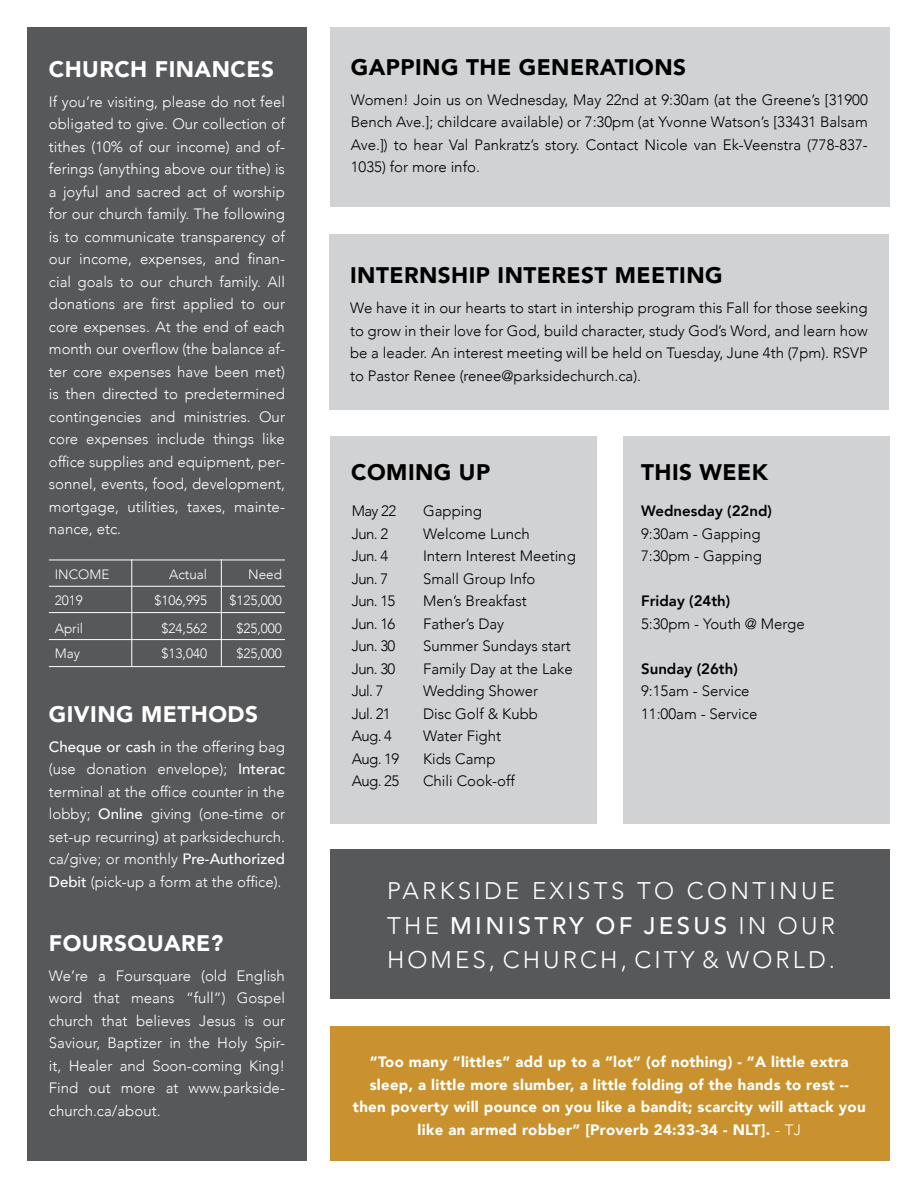
<style>
.page{position:relative;width:918px;height:1188px;background:#fff}
.page>*{position:absolute;margin:0;border:0;box-sizing:border-box;transform-origin:0 0}
.t1{font:300 24px "Avenir";letter-spacing:.14em;color:#fff}
.t2{font:500 24px "Avenir";letter-spacing:.14em;color:#fff}
.t3{font:900 22.5px "Avenir";letter-spacing:.02em;color:#000}
.t4{font:900 22.5px "Avenir";letter-spacing:.02em;color:#fff}
.t5{font:300 15px/22.5px "Avenir";color:#fff;text-align:justify}
.t6{font:300 15px/22.5px "Avenir";color:#000;text-align:justify}
.t7{font:900 15px/22.5px "Avenir";letter-spacing:.02em;color:#fff;text-align:center}
.t8{font:800 15px "Avenir";color:#000}
.t9{font:300 13.5px "Avenir";color:#fff}
.s1{font-weight:500}
.s2{font-weight:300}
</style>
<div class="page">
<div style="left:28px;top:27px;width:279px;height:1134px;background:#57585a"></div>
<div style="left:330px;top:436px;width:267px;height:388px;background:#d1d2d4"></div>
<hr style="left:49px;top:560px;width:236px;height:1px;background:#fff">
<hr style="left:49px;top:586px;width:236px;height:1px;background:#fff">
<hr style="left:49px;top:612px;width:236px;height:1px;background:#fff">
<hr style="left:221px;top:559px;width:1px;height:108px;background:#fff">
<hr style="left:132px;top:559px;width:1px;height:108px;background:#fff">
<hr style="left:49px;top:639px;width:236px;height:1px;background:#fff">
<hr style="left:49px;top:666px;width:236px;height:1px;background:#fff">
<div style="left:623px;top:436px;width:267px;height:388px;background:#d1d2d4"></div>
<div style="left:330px;top:1026px;width:560px;height:135px;background:#c9922e"></div>
<div style="left:330px;top:849px;width:560px;height:150px;background:#57585a"></div>
<div style="left:330px;top:27px;width:560px;height:180px;background:#d1d2d4"></div>
<div style="left:329px;top:234px;width:560px;height:176px;background:#d1d2d4"></div>
<p class="t4" style="left:49px;top:49px;width:227px">CHURCH FINANCES</p>
<p class="t5" style="left:49px;top:90px;width:238px">If you’re visiting, please do not feel obligated to give. Our collection of tithes (10% of our income) and of&shy;ferings (anything above our tithe) is a joyful and sacred act of worship for our church family. The following is to communicate transparency of our income, expenses, and finan&shy;cial goals to our church family. All donations are first applied to our core expenses. At the end of each month our overflow (the balance af&shy;ter core expenses have been met) is then directed to predetermined contingencies and ministries. Our core expenses include things like office supplies and equipment, per&shy;sonnel, events, food, development, mortgage, utilities, taxes, mainte&shy;nance, etc.</p>
<p class="t9" style="left:169px;top:566px;width:39px">Actual</p>
<p class="t9" style="left:55px;top:592px;width:30px">2019</p>
<p class="t9" style="left:55px;top:620px;width:30px">April</p>
<p class="t9" style="left:248px;top:566px;width:35px">Need</p>
<p class="t9" style="left:55px;top:566px;width:56px">INCOME</p>
<p class="t9" style="left:154px;top:592px;width:54px">$106,995</p>
<p class="t9" style="left:161px;top:620px;width:47px">$24,562</p>
<p class="t9" style="left:229px;top:592px;width:54px">$125,000</p>
<p class="t9" style="left:236px;top:620px;width:47px">$25,000</p>
<p class="t9" style="left:55px;top:646px;width:27px">May</p>
<p class="t9" style="left:161px;top:646px;width:47px">$13,040</p>
<p class="t9" style="left:236px;top:646px;width:47px">$25,000</p>
<p class="t4" style="left:49px;top:695px;width:211px">GIVING METHODS</p>
<p class="t5" style="left:49px;top:736px;width:238px"><span class="s1">Cheque or cash</span> in the offering bag (use donation envelope); <span class="s1">Interac </span>terminal at the office counter in the lobby; <span class="s1">Online</span> giving (one-time or set-up recurring) at parksidechurch. ca/give; or monthly <span class="s1">Pre-Authorized Debit</span> (pick-up a form at the office).</p>
<p class="t4" style="left:49px;top:923px;width:176px">FOURSQUARE?</p>
<p class="t5" style="left:49px;top:964px;width:238px">We’re a Foursquare (old English word that means “full”) Gospel church that believes Jesus is our Saviour, Baptizer in the Holy Spir&shy;it, Healer and Soon-coming King!<br>Find out more at www.parkside&shy;church.ca/about.</p>
<p class="t3" style="left:351px;top:48px;width:337px">GAPPING THE GENERATIONS</p>
<p class="t6" style="left:351px;top:88px;width:519px">Women! Join us on Wednesday, May 22nd at 9:30am (at the Greene’s [31900<br>Bench Ave.]; childcare available) or 7:30pm (at Yvonne Watson’s [33431 Balsam Ave.]) to hear Val Pankratz’s story. Contact Nicole van Ek-Veenstra (778-837- 1035) for more info.</p>
<p class="t3" style="left:350px;top:256px;width:374px">INTERNSHIP INTEREST MEETING</p>
<p class="t6" style="left:350px;top:297px;width:519px">We have it in our hearts to start in intership program this Fall for those seeking to grow in their love for God, build character, study God’s Word, and learn how be a leader. An interest meeting will be held on Tuesday, June 4th (7pm). RSVP to Pastor Renee (renee@parksidechurch.ca).</p>
<p class="t3" style="left:351px;top:453px;width:140px">COMING UP</p>
<p class="t3" style="left:641px;top:453px;width:128px">THIS WEEK</p>
<p class="t8" style="left:641px;top:499px;width:132px">Wednesday (22nd)</p>
<p class="t6" style="left:641px;top:522px;width:121px">9:30am - Gapping</p>
<p class="t6" style="left:641px;top:545px;width:122px">7:30pm - Gapping</p>
<p class="t8" style="left:641px;top:589px;width:91px">Friday (24th)</p>
<p class="t6" style="left:641px;top:612px;width:165px">5:30pm - Youth @ Merge</p>
<p class="t8" style="left:641px;top:657px;width:98px">Sunday (26th)</p>
<p class="t6" style="left:641px;top:680px;width:110px">9:15am - Service</p>
<p class="t6" style="left:641px;top:702px;width:118px">11:00am - Service</p>
<p class="t6" style="left:423px;top:500px;width:60px">Gapping</p>
<p class="t6" style="left:423px;top:522px;width:108px">Welcome Lunch</p>
<p class="t6" style="left:423px;top:545px;width:154px">Intern Interest Meeting</p>
<p class="t6" style="left:423px;top:567px;width:114px">Small Group Info</p>
<p class="t6" style="left:423px;top:590px;width:105px">Men’s Breakfast</p>
<p class="t6" style="left:423px;top:612px;width:83px">Father’s Day</p>
<p class="t6" style="left:423px;top:635px;width:149px">Summer Sundays start</p>
<p class="t6" style="left:423px;top:657px;width:151px">Family Day at the Lake</p>
<p class="t6" style="left:423px;top:680px;width:117px">Wedding Shower</p>
<p class="t6" style="left:423px;top:702px;width:117px">Disc Golf &amp; Kubb</p>
<p class="t6" style="left:423px;top:725px;width:80px">Water Fight</p>
<p class="t6" style="left:423px;top:747px;width:74px">Kids Camp</p>
<p class="t6" style="left:423px;top:770px;width:93px">Chili Cook-off</p>
<p class="t6" style="left:352px;top:500px;width:46px">May 22</p>
<p class="t6" style="left:352px;top:522px;width:38px">Jun. 2</p>
<p class="t6" style="left:352px;top:545px;width:38px">Jun. 4</p>
<p class="t6" style="left:352px;top:567px;width:38px">Jun. 7</p>
<p class="t6" style="left:352px;top:590px;width:45px">Jun. 15</p>
<p class="t6" style="left:352px;top:612px;width:45px">Jun. 16</p>
<p class="t6" style="left:352px;top:635px;width:45px">Jun. 30</p>
<p class="t6" style="left:352px;top:657px;width:45px">Jun. 30</p>
<p class="t6" style="left:352px;top:680px;width:33px">Jul. 7</p>
<p class="t6" style="left:352px;top:702px;width:40px">Jul. 21</p>
<p class="t6" style="left:352px;top:725px;width:42px">Aug. 4</p>
<p class="t6" style="left:352px;top:747px;width:49px">Aug. 19</p>
<p class="t6" style="left:352px;top:770px;width:49px">Aug. 25</p>
<p class="t1" style="left:387px;top:877px;width:450px">PARKSIDE EXISTS TO CONTINUE</p>
<p class="t2" style="left:387px;top:905px;width:450px"><span class="s2">THE</span> MINISTRY OF JESUS <span class="s2">IN OUR</span></p>
<p class="t1" style="left:387px;top:946px;width:450px">HOMES, CHURCH, CITY &amp; WORLD.</p>
<p class="t7" style="left:353px;top:1050px;width:514px">“Too many “littles” add up to a “lot” (of nothing) - “A little extra sleep, a little more slumber, a little folding of the hands to rest -- then poverty will pounce on you like a bandit; scarcity will attack you like an armed robber” [Proverb 24:33-34 - NLT]. <span class="s2">- TJ</span></p>
</div>
